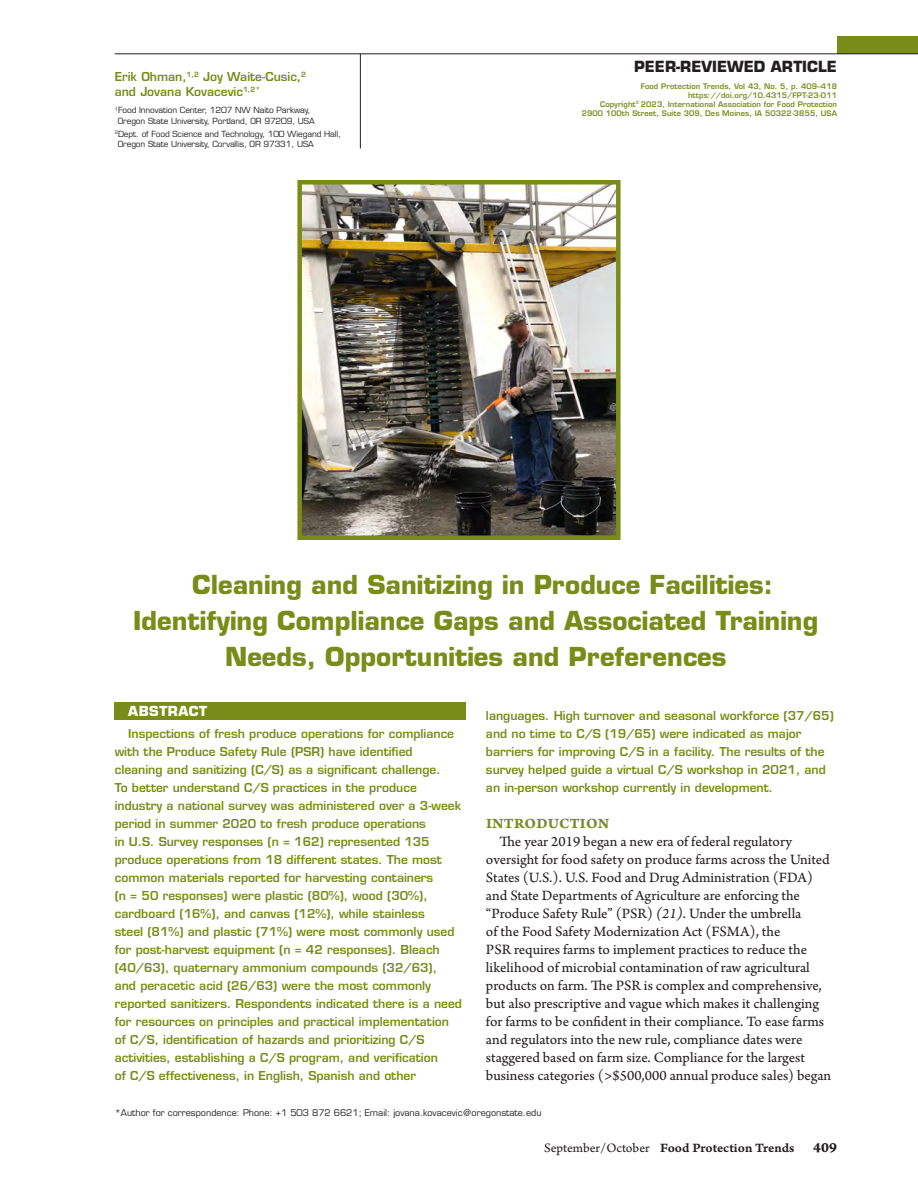
<style>
.page{position:relative;width:918px;height:1188px;background:#fff}
.page>*{position:absolute;margin:0;border:0;box-sizing:border-box;transform-origin:0 0}
.Article_Title{font:700 25.5px/36px "Eurostile LT Std";color:#798c19;text-align:center}
.Body_Copy{font:15px/18px "Arno Pro Sm Text";color:#231f20}
.t1{font:700 15px "Eurostile LT Std";color:#231f20}
.Headers_in_Article{font:15px "Arno Pro Bold Caption";letter-spacing:.015em;color:#798c19}
.t2{font:13.5px "Arno Pro Smbd Caption";letter-spacing:-.005em;color:#231f20}
.Abstract_Title{font:700 13.5px "Eurostile LT Std";letter-spacing:.04em;color:#fff}
.Abstract_Summary{font:600 12px/18px "Eurostile LT Std";color:#798c19}
.Title_Page_Authors{font:600 12px/15px "Eurostile LT Std";color:#798c19}
.Author_for_Correspon{font:9px "Eurostile LT Std";color:#231f20}
.Title_Page_Author_In{font:8.25px/10.5px "Eurostile LT Std";letter-spacing:-.01em;color:#231f20;text-align:center}
.Subhead_2{font:600 7.5px/9px "Eurostile LT Std";letter-spacing:.01em;color:#798c19;text-align:right}
.s1{font-family:"Arno Pro Italic Sm Text"}
.s2{font-family:"Arno Pro Sm Text"}
.s3{font-family:"Arno Pro Bold Caption";font-size:15px}
</style>
<div class="page">
<div style="left:837px;top:36px;width:81px;height:18px;background:#798c19"></div>
<hr style="left:115px;top:53px;width:803px;height:1px;background:#231f20">
<hr style="left:360px;top:54px;width:1px;height:94px;background:#231f20">
<div style="left:115px;top:702px;width:351px;height:18px;background:#798c19"></div>
<img style="left:302px;top:185px;width:314px;height:350px">
<div style="left:297px;top:180px;width:324px;height:360px;border:4px solid #798c19"></div>
<p class="Title_Page_Authors" style="left:115px;top:69px;width:193px">Erik Ohman,<sup>1,2</sup> Joy Waite-Cusic,<sup>2 </sup>and Jovana Kovacevic<sup>1,2*</sup></p>
<p class="Title_Page_Author_In" style="left:115px;top:105px;width:201px"><sup>1</sup>Food Innovation Center, 1207 NW Naito Parkway,<br>Oregon State University, Portland, OR 97209, USA</p>
<p class="Title_Page_Author_In" style="left:118px;top:128px;width:225px;text-align:left;text-indent:-3px"><sup>2</sup>Dept. of Food Science and Technology, 100 Wiegand Hall,<br>Oregon State University, Corvallis, OR 97331, USA</p>
<p class="t1" style="left:634px;top:57px;width:204px">PEER-REVIEWED ARTICLE</p>
<p class="Subhead_2" style="left:641px;top:82px;width:198px">Food Protection Trends, Vol 43, No. 5, p. 409–418</p>
<p class="Subhead_2" style="left:688px;top:91px;width:150px">https://doi.org/10.4315/FPT-23-011</p>
<p class="Subhead_2" style="left:582px;top:100px;width:257px">Copyright<sup>©</sup> 2023, International Association for Food Protection<br>2900 100th Street, Suite 309, Des Moines, IA 50322-3855, USA</p>
<p class="Article_Title" style="left:133px;top:567px;width:687px">Cleaning and Sanitizing in Produce Facilities:<br>Identifying Compliance Gaps and Associated Training<br>Needs, Opportunities and Preferences</p>
<p class="Abstract_Title" style="left:128px;top:703px;width:81px">ABSTRACT</p>
<p class="Abstract_Summary" style="left:115px;top:725px;width:349px;text-indent:14px">Inspections of fresh produce operations for compliance with the Produce Safety Rule (PSR) have identified cleaning and sanitizing (C/S) as a significant challenge.<br>To better understand C/S practices in the produce industry a national survey was administered over a 3-week period in summer 2020 to fresh produce operations<br>in U.S. Survey responses (n = 162) represented 135 produce operations from 18 different states. The most common materials reported for harvesting containers<br>(n = 50 responses) were plastic (80%), wood (30%), cardboard (16%), and canvas (12%), while stainless<br>steel (81%) and plastic (71%) were most commonly used for post-harvest equipment (n = 42 responses). Bleach (40/63), quaternary ammonium compounds (32/63),<br>and peracetic acid (26/63) were the most commonly reported sanitizers. Respondents indicated there is a need for resources on principles and practical implementation of C/S, identification of hazards and prioritizing C/S activities, establishing a C/S program, and verification<br>of C/S effectiveness, in English, Spanish and other</p>
<p class="Abstract_Summary" style="left:486px;top:707px;width:349px">languages. High turnover and seasonal workforce (37/65) and no time to C/S (19/65) were indicated as major barriers for improving C/S in a facility. The results of the survey helped guide a virtual C/S workshop in 2021, and an in-person workshop currently in development.</p>
<p class="Headers_in_Article" style="left:486px;top:814px;width:125px">INTRODUCTION</p>
<p class="Body_Copy" style="left:486px;top:833px;width:347px;text-indent:14px">The year 2019 began a new era of federal regulatory oversight for food safety on produce farms across the United States (U.S.). U.S. Food and Drug Administration (FDA) and State Departments of Agriculture are enforcing the “Produce Safety Rule” (PSR) <span class="s1">(21)</span>. Under the umbrella<br>of the Food Safety Modernization Act (FSMA), the<br>PSR requires farms to implement practices to reduce the likelihood of microbial contamination of raw agricultural products on farm. The PSR is complex and comprehensive, but also prescriptive and vague which makes it challenging for farms to be confident in their compliance. To ease farms and regulators into the new rule, compliance dates were staggered based on farm size. Compliance for the largest business categories (&gt;$500,000 annual produce sales) began</p>
<p class="Author_for_Correspon" style="left:115px;top:1107px;width:428px">*Author for correspondence: Phone: +1 503 872 6621; Email: jovana.kovacevic@oregonstate.edu</p>
<p class="t2" style="left:544px;top:1140px;width:294px"><span class="s2">September/October</span> Food Protection Trends <span class="s3">409</span></p>
</div>
